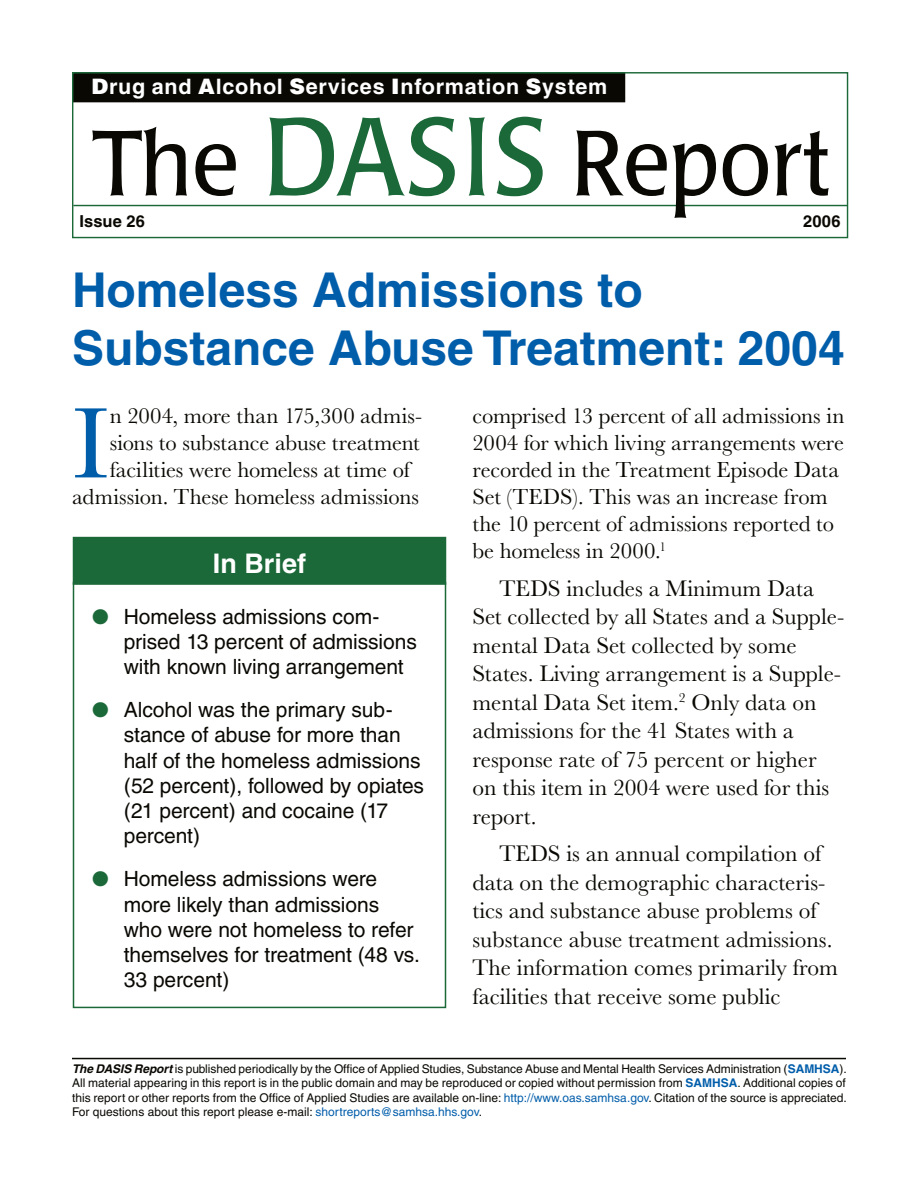
<style>
.page{position:relative;width:918px;height:1188px;background:#fff}
.page>*{position:absolute;margin:0;border:0;box-sizing:border-box;transform-origin:0 0}
.t1{font:109.5px "Poppl Laudatio";letter-spacing:.03em;color:#1b6838;scale:.94 1}
.Intro_Drop_Cap{font:103.5px "URW Basker T";color:#005daa}
.t2{font:91.2px "Poppl Laudatio";color:#090803;scale:.94 1}
.t3{font:700 48px/57.6px "Helvetica";color:#005daa}
.In_Brief_Head{font:700 27px "Helvetica";color:#fff}
.Intro{font:23.25px/28.5px "URW Basker T";color:#090803}
.Intro_Drop_Cap-2{font:22.5px/27px "URW Basker T";color:#090803}
.t4{font:700 21.3px "Helvetica";letter-spacing:.035em;color:#fff}
.t5{font:900 21.3px "Helvetica";color:#fff}
.Bulleted_List{font:21px/25.2px "Helvetica";letter-spacing:-.005em;color:#090803}
.t6{font:21px "Zapf Dingbats";color:#1b6838}
.Issue___and_Date{font:700 16.5px "Helvetica";letter-spacing:.01em;color:#090803}
._1st_Pg_Credit{font:12px/14.4px "Helvetica";color:#090803;text-align:justify}
.s1{font-weight:900}
.s2{font-size:91.2px;color:#090803}
.s3{font-weight:700;font-style:italic}
.s4{font-weight:700;color:#005daa}
.s5{color:#005daa}
</style>
<div class="page">
<div style="left:74px;top:538px;width:372px;height:46px;background:#1b6838"></div>
<div style="left:73px;top:537px;width:373px;height:48px;border:2px solid #1b6838"></div>
<div style="left:73px;top:73px;width:552px;height:29px;background:#090803"></div>
<hr style="left:73px;top:205px;width:774px;height:1px;background:#1b6838">
<div style="left:72px;top:72px;width:776px;height:166px;border:1px solid #1b6838"></div>
<hr style="left:72px;top:1058px;width:774px;height:1px;background:#090803">
<div style="left:73px;top:582px;width:373px;height:426px;border:2px solid #1b6838"></div>
<p class="t4" style="left:92px;top:73px;width:464px"><span class="s1">D</span>rug and lcohol <span class="s1">S</span>ervices n<span class="s1">I</span> formation y</p>
<p class="t5" style="left:198px;top:72px;width:18px">A</p>
<p class="t4" style="left:526px;top:73px;width:83px"><span class="s1">S</span> stem</p>
<p class="t1" style="left:92px;top:96px;width:485px"><span class="s2">The</span> DASIS</p>
<p class="t2" style="left:571px;top:113px;width:277px">Report</p>
<p class="Issue___and_Date" style="left:80px;top:211px;width:67px">Issue 26</p>
<p class="Issue___and_Date" style="left:803px;top:211px;width:39px">2006</p>
<p class="t3" style="left:72px;top:261px;width:774px">Homeless Admissions to<br>Substance Abuse Treatment: 2004</p>
<p class="Intro_Drop_Cap" style="left:72px;top:390px;width:39px">I</p>
<p class="Intro_Drop_Cap-2" style="left:110px;top:403px;width:314px">n 2004, more than 175,300 admis-</p>
<p class="Intro_Drop_Cap-2" style="left:110px;top:430px;width:312px">sions to substance abuse treatment</p>
<p class="Intro_Drop_Cap-2" style="left:110px;top:457px;width:302px">facilities were homeless at time of</p>
<p class="Intro_Drop_Cap-2" style="left:72px;top:484px;width:349px">admission. These homeless admissions</p>
<h3 class="t6" style="left:92px;top:606px;width:18px">●</h3>
<h3 class="t6" style="left:92px;top:700px;width:18px">●</h3>
<h3 class="t6" style="left:92px;top:869px;width:18px">●</h3>
<p class="In_Brief_Head" style="left:213px;top:547px;width:95px">In Brief</p>
<p class="Bulleted_List" style="left:124px;top:604px;width:295px">Homeless admissions com&shy;prised 13 percent of admissions with known living arrangement</p>
<p class="Bulleted_List" style="left:124px;top:697px;width:302px">Alcohol was the primary sub&shy;stance of abuse for more than half of the homeless admissions (52 percent), followed by opiates (21 percent) and cocaine (17 percent)</p>
<p class="Bulleted_List" style="left:124px;top:866px;width:298px">Homeless admissions were more likely than admissions who were not homeless to refer themselves for treatment (48 vs.<br>33 percent)</p>
<p class="Intro_Drop_Cap-2" style="left:472px;top:403px;width:373px">comprised 13 percent of all admissions in 2004 for which living arrangements were recorded in the Treatment Episode Data Set (TEDS). This was an increase from the 10 percent of admissions reported to be homeless in 2000.<sup>1</sup></p>
<p class="Intro" style="left:472px;top:575px;width:373px;text-indent:27px">TEDS includes a Minimum Data<br>Set collected by all States and a Supple&shy;mental Data Set collected by some<br>States. Living arrangement is a Supple&shy;mental Data Set item.<sup>2</sup> Only data on admissions for the 41 States with a response rate of 75 percent or higher on this item in 2004 were used for this report.</p>
<p class="Intro" style="left:472px;top:840px;width:367px;text-indent:27px">TEDS is an annual compilation of data on the demographic characteris&shy;tics and substance abuse problems of substance abuse treatment admissions.<br>The information comes primarily from facilities that receive some public</p>
<p class="_1st_Pg_Credit" style="left:72px;top:1061px;width:776px"><span class="s3">The DASIS Report</span> is published periodically by the Office of Applied Studies, Substance Abuse and Mental Health Services Administration (<span class="s4">SAMHSA</span>).<br>All material appearing in this report is in the public domain and may be reproduced or copied without permission from <span class="s4">SAMHSA</span>. Additional copies of this report or other reports from the Office of Applied Studies are available on-line: <span class="s5">http://www.oas.samhsa.gov</span>. Citation of the source is appreciated.<br>For questions about this report please e-mail: <span class="s5">shortreports@samhsa.hhs.gov</span>.</p>
</div>
